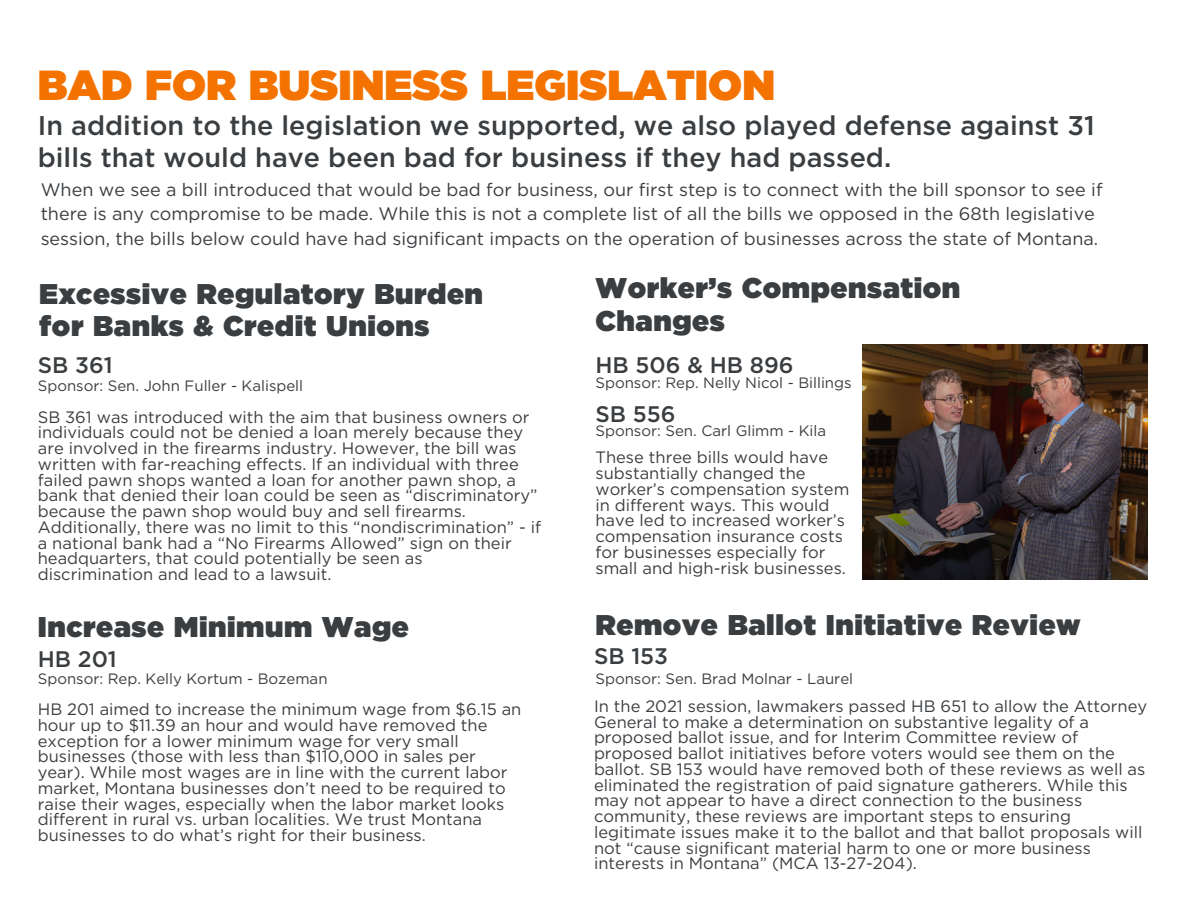
<style>
.page{position:relative;width:1188px;height:918px;background:#fff}
.page>*{position:absolute;margin:0;border:0;box-sizing:border-box;transform-origin:0 0}
.t1{font:900 42px "Gotham";color:#f47300}
.t2{font:900 28.5px/32.7px "Gotham";letter-spacing:.02em;color:#3b3e41}
.t3{font:500 27px/31.5px "Gotham";color:#3b3e41}
.t4{font:500 22.5px "Gotham";color:#3b3e41}
.t5{font:18px/24.8px "Gotham";color:#3b3e41}
.t6{font:16.5px/15.8px "Gotham";color:#3b3e41}
.t7{font:15px "Gotham";color:#3b3e41}
</style>
<div class="page">
<img style="left:862px;top:344px;width:285px;height:236px">
<p class="t1" style="left:38px;top:60px;width:739px">BAD FOR BUSINESS LEGISLATION</p>
<p class="t3" style="left:38px;top:110px;width:1058px">In addition to the legislation we supported, we also played defense against 31 bills that would have been bad for business if they had passed.</p>
<p class="t5" style="left:41px;top:177px;width:1063px">When we see a bill introduced that would be bad for business, our first step is to connect with the bill sponsor to see if there is any compromise to be made. While this is not a complete list of all the bills we opposed in the 68th legislative session, the bills below could have had significant impacts on the operation of businesses across the state of Montana.</p>
<p class="t2" style="left:39px;top:277px;width:445px">Excessive Regulatory Burden for Banks &amp; Credit Unions</p>
<p class="t4" style="left:38px;top:351px;width:76px">SB 361</p>
<p class="t7" style="left:38px;top:377px;width:267px">Sponsor: Sen. John Fuller - Kalispell</p>
<p class="t6" style="left:38px;top:409px;width:505px">SB 361 was introduced with the aim that business owners or individuals could not be denied a loan merely because they are involved in the firearms industry. However, the bill was written with far-reaching effects. If an individual with three failed pawn shops wanted a loan for another pawn shop, a bank that denied their loan could be seen as “discriminatory” because the pawn shop would buy and sell firearms.<br>Additionally, there was no limit to this “nondiscrimination” - if a national bank had a “No Firearms Allowed” sign on their headquarters, that could potentially be seen as discrimination and lead to a lawsuit.</p>
<p class="t2" style="left:38px;top:611px;width:373px">Increase Minimum Wage</p>
<p class="t4" style="left:38px;top:645px;width:81px">HB 201</p>
<p class="t7" style="left:38px;top:670px;width:291px">Sponsor: Rep. Kelly Kortum - Bozeman</p>
<p class="t6" style="left:38px;top:701px;width:485px">HB 201 aimed to increase the minimum wage from $6.15 an hour up to $11.39 an hour and would have removed the exception for a lower minimum wage for very small businesses (those with less than $110,000 in sales per year). While most wages are in line with the current labor market, Montana businesses don’t need to be required to raise their wages, especially when the labor market looks different in rural vs. urban localities. We trust Montana businesses to do what’s right for their business.</p>
<p class="t2" style="left:595px;top:272px;width:366px">Worker’s Compensation<br>Changes</p>
<p class="t4" style="left:595px;top:351px;width:200px">HB 506 &amp; HB 896</p>
<p class="t7" style="left:595px;top:373px;width:258px">Sponsor: Rep. Nelly Nicol - Billings</p>
<p class="t4" style="left:595px;top:400px;width:82px">SB 556</p>
<p class="t7" style="left:595px;top:421px;width:232px">Sponsor: Sen. Carl Glimm - Kila</p>
<p class="t6" style="left:595px;top:450px;width:255px">These three bills would have substantially changed the worker’s compensation system in different ways. This would have led to increased worker’s compensation insurance costs for businesses especially for small and high-risk businesses.</p>
<p class="t2" style="left:595px;top:608px;width:487px">Remove Ballot Initiative Review</p>
<p class="t4" style="left:594px;top:643px;width:76px">SB 153</p>
<p class="t7" style="left:595px;top:670px;width:259px">Sponsor: Sen. Brad Molnar - Laurel</p>
<p class="t6" style="left:594px;top:698px;width:555px">In the 2021 session, lawmakers passed HB 651 to allow the Attorney General to make a determination on substantive legality of a proposed ballot issue, and for Interim Committee review of proposed ballot initiatives before voters would see them on the ballot. SB 153 would have removed both of these reviews as well as eliminated the registration of paid signature gatherers. While this may not appear to have a direct connection to the business community, these reviews are important steps to ensuring legitimate issues make it to the ballot and that ballot proposals will not “cause significant material harm to one or more business interests in Montana” (MCA 13-27-204).</p>
</div>
